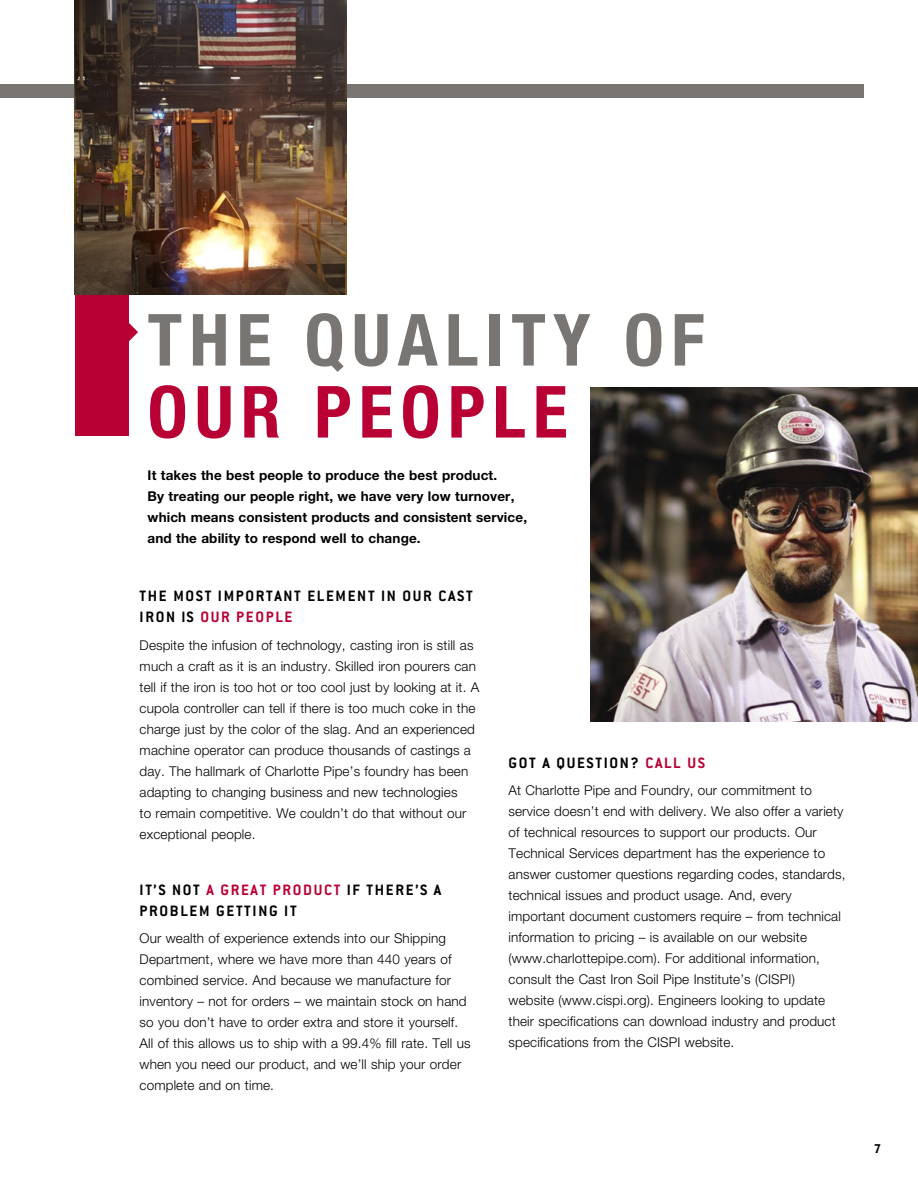
<style>
.page{position:relative;width:918px;height:1188px;background:#fff}
.page>*{position:absolute;margin:0;border:0;box-sizing:border-box;transform-origin:0 0}
.t1{font:700 condensed 72px "Helvetica Neue LT Pro";letter-spacing:.1em;color:#787572}
.t2{font:700 condensed 72px "Helvetica Neue LT Pro";letter-spacing:.1em;color:#b90035}
.t3{font:700 16.5px/21px "Conduit ITC";letter-spacing:.1em;color:#000}
.t4{font:300 13.5px/21px "Helvetica Neue LT Pro";letter-spacing:.01em;color:#000}
.t5{font:700 13.5px/21px "Helvetica Neue LT Pro";letter-spacing:.01em;color:#000}
.t6{font:900 12px "Bell Gothic Std";color:#000}
.s1{color:#b90035}
</style>
<div class="page">
<div style="left:75px;top:246px;width:54px;height:190px;background:#b90035"></div>
<svg style="left:129px;top:323px;width:9px;height:18px"></svg>
<div style="left:0;top:85px;width:864px;height:13px;background:#787572"></div>
<img style="left:590px;top:387px;width:328px;height:335px">
<img style="left:75px;top:0;width:272px;height:295px">
<h1 class="t1" style="left:148px;top:297px;width:558px">THE QUALITY OF</h1>
<h1 class="t2" style="left:148px;top:369px;width:421px">OUR PEOPLE</h1>
<p class="t5" style="left:148px;top:464px;width:381px">It takes the best people to produce the best product.<br>By treating our people right, we have very low turnover, which means consistent products and consistent service, and the ability to respond well to change.</p>
<p class="t3" style="left:140px;top:586px;width:335px">THE MOST IMPORTANT ELEMENT IN OUR CAST<br>IRON IS <span class="s1">OUR PEOPLE</span></p>
<p class="t4" style="left:140px;top:635px;width:341px">Despite the infusion of technology, casting iron is still as much a craft as it is an industry. Skilled iron pourers can tell if the iron is too hot or too cool just by looking at it. A cupola controller can tell if there is too much coke in the charge just by the color of the slag. And an experienced machine operator can produce thousands of castings a day. The hallmark of Charlotte Pipe’s foundry has been adapting to changing business and new technologies<br>to remain competitive. We couldn’t do that without our exceptional people.</p>
<p class="t3" style="left:140px;top:879px;width:303px">IT’S NOT <span class="s1">A GREAT PRODUCT</span> IF THERE’S A<br>PROBLEM GETTING IT</p>
<p class="t4" style="left:140px;top:928px;width:333px">Our wealth of experience extends into our Shipping Department, where we have more than 440 years of combined service. And because we manufacture for inventory – not for orders – we maintain stock on hand so you don’t have to order extra and store it yourself.<br>All of this allows us to ship with a 99.4% fill rate. Tell us when you need our product, and we’ll ship your order complete and on time.</p>
<p class="t3" style="left:509px;top:752px;width:198px">GOT A QUESTION? <span class="s1">CALL US</span></p>
<p class="t4" style="left:509px;top:780px;width:338px">At Charlotte Pipe and Foundry, our commitment to service doesn’t end with delivery. We also offer a variety of technical resources to support our products. Our Technical Services department has the experience to answer customer questions regarding codes, standards, technical issues and product usage. And, every important document customers require – from technical information to pricing – is available on our website (www.charlottepipe.com). For additional information, consult the Cast Iron Soil Pipe Institute’s (CISPI)<br>website (www.cispi.org). Engineers looking to update their specifications can download industry and product specifications from the CISPI website.</p>
<p class="t6" style="left:874px;top:1141px;width:8px">7</p>
</div>
